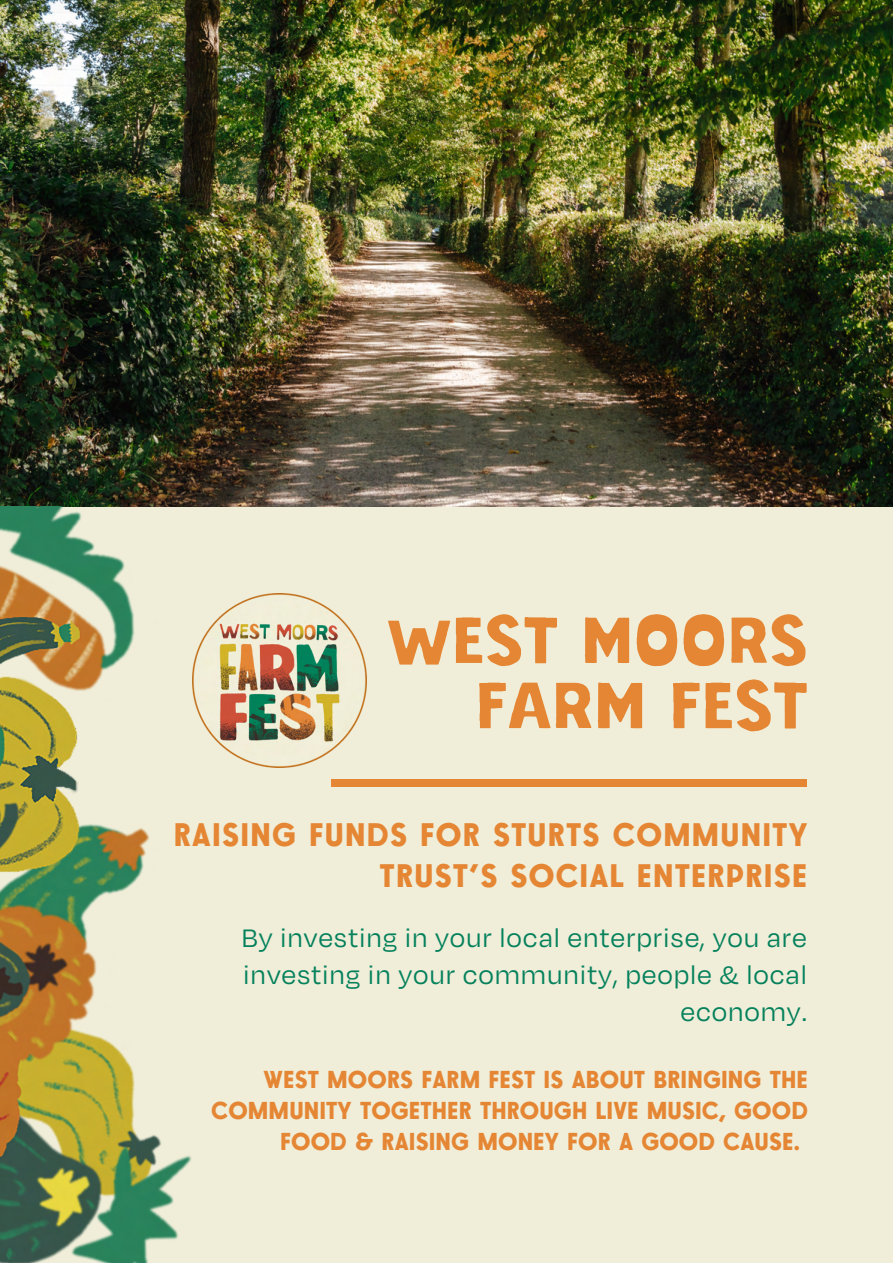
<style>
.page{position:relative;width:893px;height:1264px;background:#fff}
.page>*{position:absolute;margin:0;border:0;box-sizing:border-box;transform-origin:0 0}
.t1{font:65.25px/65.2px "NOOM002";letter-spacing:.03em;color:#e58634;text-align:right}
.t2{font:32.55px/41.4px "BN Scouts Hand";letter-spacing:.06em;color:#e58634;text-align:right}
.t3{font:29.1px/36.9px "Degular";letter-spacing:.03em;color:#05815c;text-align:right}
.t4{font:24.45px "BN Scouts Hand";letter-spacing:.03em;color:#e58634}
</style>
<div class="page">
<img style="left:0;top:0;width:892px;height:507px">
<div style="left:0;top:507px;width:892px;height:755px;background:#f0eed9"></div>
<div style="left:331px;top:779px;width:475px;height:7px;background:#e58634"></div>
<img style="left:0;top:507px;width:192px;height:755px">
<img style="left:192px;top:593px;width:175px;height:175px">
<h1 class="t1" style="left:387px;top:611px;width:421px">WEST MOORS<br>FARM FEST</h1>
<h2 class="t2" style="left:174px;top:815px;width:634px">RAISING FUNDS FOR STURTS COMMUNITY<br>TRUST'S SOCIAL ENTERPRISE</h2>
<p class="t3" style="left:241px;top:917px;width:567px">By investing in your local enterprise, you are investing in your community, people &amp; local economy.</p>
<p class="t4" style="left:264px;top:1068px;width:545px">WEST MOORS FARM FEST IS ABOUT BRINGING THE</p>
<p class="t4" style="left:212px;top:1100px;width:597px">COMMUNITY TOGETHER THROUGH LIVE MUSIC, GOOD</p>
<p class="t4" style="left:280px;top:1131px;width:520px">FOOD &amp; RAISING MONEY FOR A GOOD CAUSE.</p>
</div>
